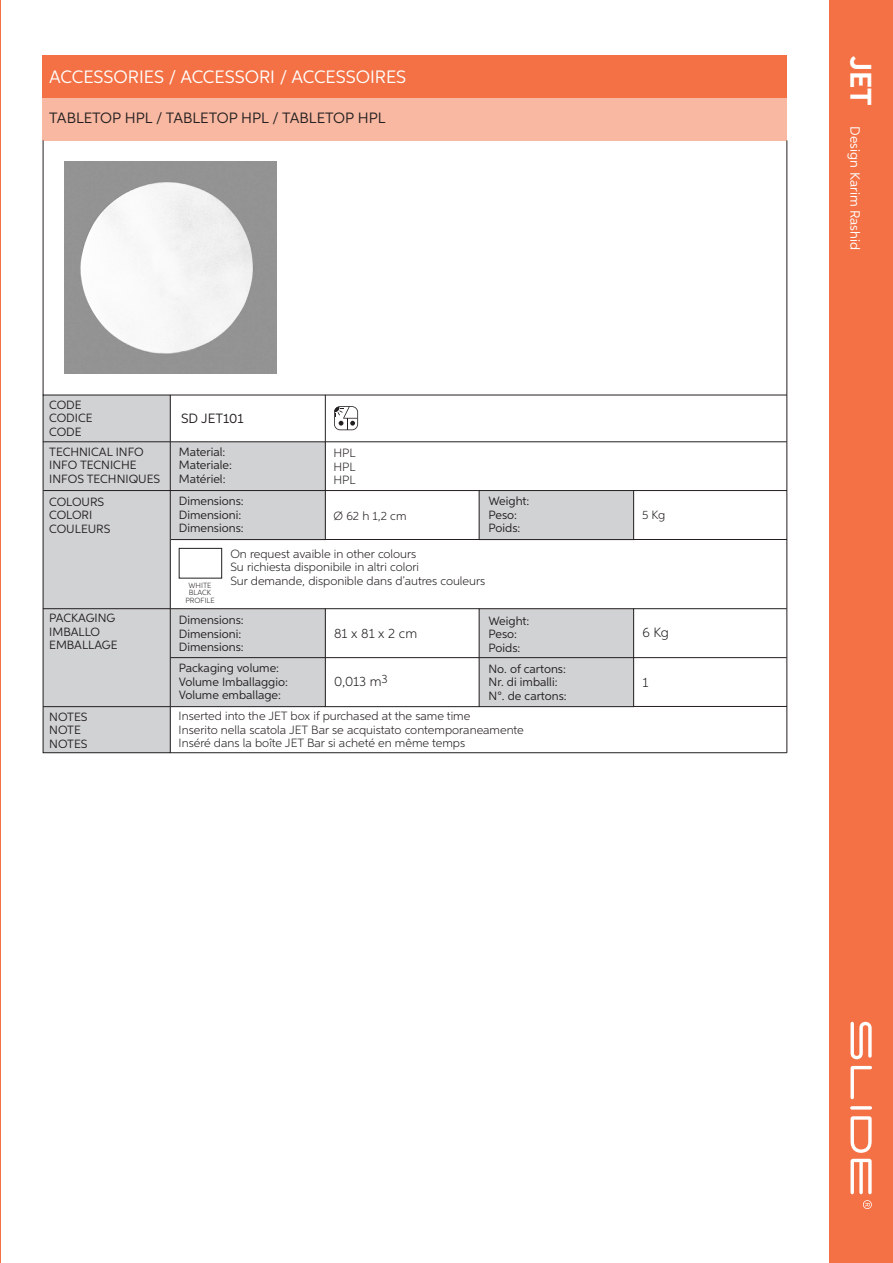
<style>
.page{position:relative;width:893px;height:1263px;background:#fff}
.page>*{position:absolute;margin:0;border:0;box-sizing:border-box;transform-origin:0 0}
.t1{font:700 30px "Aspira";color:#fff}
.t2{font:18px "Aspira";color:#fff}
.t3{font:15px "Aspira";color:#231f20}
.t4{font:300 13.5px "Aspira";color:#231f20}
.t5{font:13.5px "Aspira";color:#fff}
.t6{font:13.5px "Aspira";color:#231f20}
.t7{font:12px/13.5px "Aspira";color:#231f20}
.t8{font:300 12px/13.5px "Aspira";color:#231f20}
.t9{font:300 7.5px/7.5px "Aspira";color:#231f20;text-align:center}
</style>
<div class="page">
<div style="left:829px;top:1px;width:64px;height:1262px;background:#f37144"></div>
<hr style="left:0;top:1px;width:1px;height:1262px;background:#f37144">
<svg style="left:863px;top:1200px;width:9px;height:9px"></svg>
<hr style="left:850px;top:1106px;width:22px;height:3px;background:#fff;border-radius:2px">
<svg style="left:850px;top:1116px;width:22px;height:37px"></svg>
<svg style="left:850px;top:1066px;width:22px;height:33px"></svg>
<svg style="left:850px;top:1159px;width:22px;height:35px"></svg>
<svg style="left:850px;top:1022px;width:22px;height:37px"></svg>
<div style="left:43px;top:55px;width:744px;height:43px;background:#f37144"></div>
<div style="left:169px;top:442px;width:156px;height:97px;background:#d1d2d4"></div>
<div style="left:169px;top:442px;width:156px;height:98px;border:1px solid #231f20"></div>
<div style="left:169px;top:609px;width:156px;height:98px;background:#d1d2d4"></div>
<div style="left:169px;top:608px;width:156px;height:99px;border:1px solid #231f20"></div>
<div style="left:43px;top:395px;width:127px;height:358px;background:#d1d2d4"></div>
<div style="left:43px;top:98px;width:744px;height:42px;background:#f9b8a1"></div>
<hr style="left:170px;top:395px;width:617px;height:1px;background:#231f20">
<hr style="left:43px;top:441px;width:127px;height:1px;background:#231f20">
<hr style="left:787px;top:140px;width:1px;height:613px;background:#231f20">
<hr style="left:43px;top:140px;width:1px;height:255px;background:#231f20">
<hr style="left:43px;top:706px;width:127px;height:1px;background:#231f20">
<hr style="left:325px;top:395px;width:1px;height:47px;background:#231f20">
<hr style="left:170px;top:752px;width:617px;height:1px;background:#231f20">
<div style="left:479px;top:490px;width:155px;height:49px;background:#d1d2d4"></div>
<div style="left:479px;top:490px;width:155px;height:50px;border:1px solid #231f20"></div>
<div style="left:479px;top:609px;width:155px;height:98px;background:#d1d2d4"></div>
<div style="left:479px;top:608px;width:155px;height:99px;border:1px solid #231f20"></div>
<hr style="left:325px;top:441px;width:462px;height:1px;background:#231f20">
<hr style="left:325px;top:608px;width:154px;height:1px;background:#231f20">
<hr style="left:634px;top:608px;width:153px;height:1px;background:#231f20">
<hr style="left:325px;top:539px;width:154px;height:1px;background:#231f20">
<hr style="left:325px;top:706px;width:154px;height:1px;background:#231f20">
<hr style="left:43px;top:490px;width:436px;height:1px;background:#231f20">
<hr style="left:170px;top:657px;width:617px;height:1px;background:#231f20">
<hr style="left:634px;top:490px;width:153px;height:1px;background:#231f20">
<hr style="left:634px;top:539px;width:153px;height:1px;background:#231f20">
<hr style="left:634px;top:706px;width:153px;height:1px;background:#231f20">
<div style="left:179px;top:548px;width:43px;height:30px;border:1px solid #231f20"></div>
<svg style="left:334px;top:406px;width:24px;height:24px"></svg>
<hr style="left:43px;top:608px;width:127px;height:1px;background:#231f20">
<img style="left:64px;top:161px;width:213px;height:213px">
<h2 class="t2" style="left:49px;top:66px;width:358px">ACCESSORIES / ACCESSORI / ACCESSOIRES</h2>
<p class="t3" style="left:49px;top:109px;width:338px">TABLETOP HPL / TABLETOP HPL / TABLETOP HPL</p>
<p class="t7" style="left:49px;top:398px;width:45px">CODE<br>CODICE<br>CODE</p>
<p class="t6" style="left:181px;top:410px;width:64px">SD JET101</p>
<p class="t7" style="left:49px;top:444px;width:112px">TECHNICAL INFO<br>INFO TECNICHE<br>INFOS TECHNIQUES</p>
<p class="t7" style="left:179px;top:444px;width:54px">Material:<br>Materiale:<br>Matériel:</p>
<p class="t8" style="left:333px;top:446px;width:24px;text-align:justify">HPL HPL HPL</p>
<p class="t7" style="left:49px;top:494px;width:63px">COLOURS<br>COLORI<br>COULEURS</p>
<p class="t7" style="left:179px;top:494px;width:66px">Dimensions:<br>Dimensioni:<br>Dimensions:</p>
<p class="t7" style="left:488px;top:494px;width:42px">Weight:<br>Peso:<br>Poids:</p>
<p class="t8" style="left:333px;top:508px;width:74px">Ø 62 h 1,2 cm</p>
<p class="t8" style="left:642px;top:508px;width:25px">5 Kg</p>
<p class="t9" style="left:185px;top:581px;width:31px">WHITE<br>BLACK<br>PROFILE</p>
<p class="t8" style="left:230px;top:546px;width:256px">On request avaible in other colours<br>Su richiesta disponibile in altri colori<br>Sur demande, disponible dans d’autres couleurs</p>
<p class="t7" style="left:49px;top:611px;width:70px">PACKAGING<br>IMBALLO<br>EMBALLAGE</p>
<p class="t7" style="left:179px;top:613px;width:66px">Dimensions:<br>Dimensioni:<br>Dimensions:</p>
<p class="t4" style="left:334px;top:625px;width:85px">81 x 81 x 2 cm</p>
<p class="t7" style="left:488px;top:614px;width:42px">Weight:<br>Peso:<br>Poids:</p>
<p class="t4" style="left:643px;top:624px;width:28px">6 Kg</p>
<p class="t7" style="left:179px;top:661px;width:111px">Packaging volume:<br>Volume Imballaggio:<br>Volume emballage:</p>
<p class="t7" style="left:488px;top:662px;width:80px">No. of cartons:<br>Nr. di imballi:<br>N°. de cartons:</p>
<p class="t8" style="left:382px;top:672px;width:8px">3</p>
<p class="t4" style="left:334px;top:673px;width:49px">0,013 m</p>
<p class="t4" style="left:643px;top:674px;width:7px">1</p>
<p class="t7" style="left:49px;top:710px;width:40px">NOTES<br>NOTE<br>NOTES</p>
<p class="t8" style="left:179px;top:709px;width:347px">Inserted into the JET box if purchased at the same time<br>Inserito nella scatola JET Bar se acquistato contemporaneamente<br>Inséré dans la boîte JET Bar si acheté en même temps</p>
<h1 class="t1" style="left:879px;top:56px;width:51px;rotate:90deg">JET</h1>
<p class="t5" style="left:863px;top:126px;width:125px;rotate:90deg">Design Karim Rashid</p>
</div>
